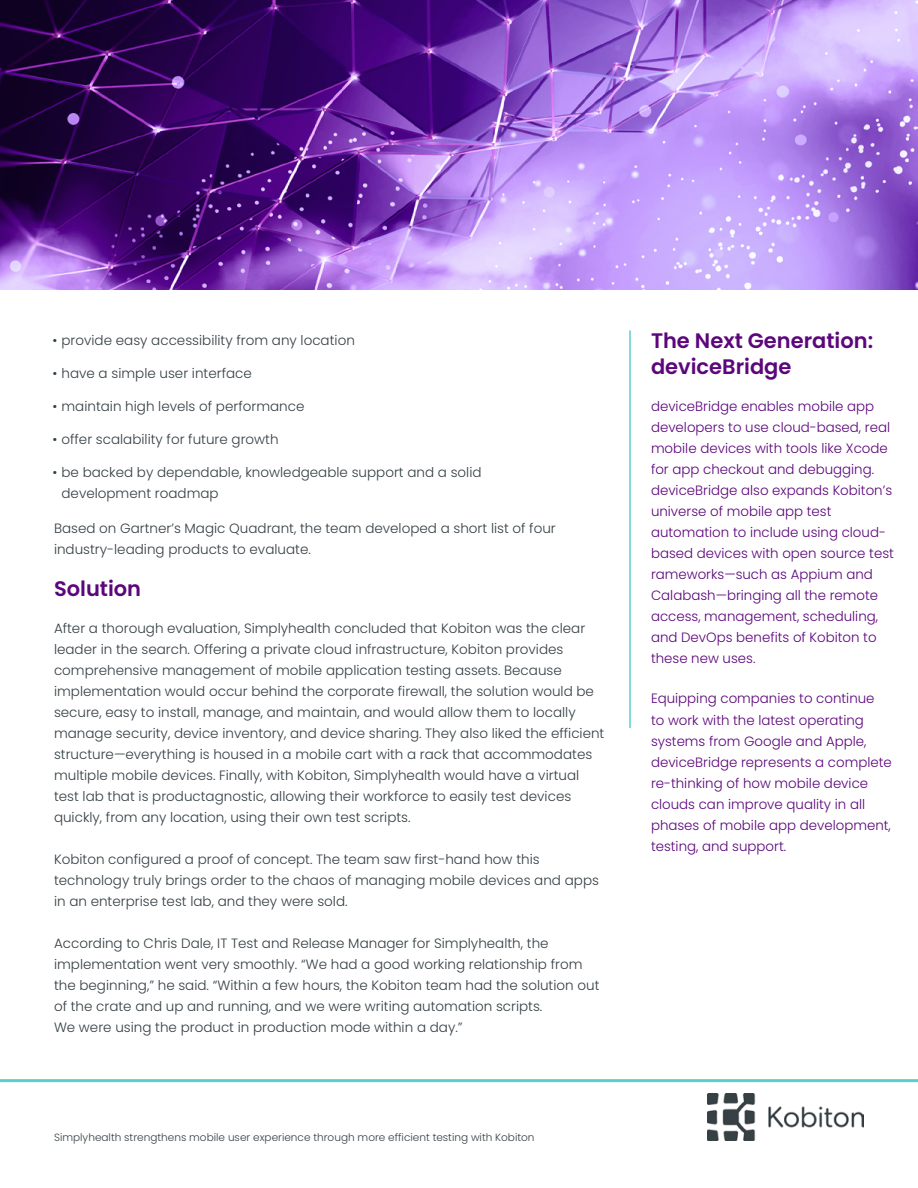
<style>
.page{position:relative;width:918px;height:1188px;background:#fff}
.page>*{position:absolute;margin:0;border:0;box-sizing:border-box;transform-origin:0 0}
.t1{font:600 21px/25.5px "Poppins";color:#5c067b}
.t2{font:300 13.5px/21px "Poppins";color:#343f44}
.t3{font:300 13.5px/21px "Poppins";color:#5c067b}
.t4{font:300 10.5px "Poppins";color:#343f44}
</style>
<div class="page">
<img style="left:0;top:0;width:918px;height:290px">
<hr style="left:0;top:1079px;width:918px;height:3px;background:#5dcdca">
<img style="left:708px;top:1094px;width:155px;height:47px">
<hr style="left:629px;top:330px;width:2px;height:398px;background:#5dcdca">
<p class="t2" style="left:52px;top:329px;width:304px">• provide easy accessibility from any location</p>
<p class="t2" style="left:52px;top:362px;width:201px">• have a simple user interface</p>
<p class="t2" style="left:52px;top:395px;width:253px">• maintain high levels of performance</p>
<p class="t2" style="left:52px;top:428px;width:228px">• offer scalability for future growth</p>
<p class="t2" style="left:62px;top:461px;width:422px;text-indent:-9px">• be backed by dependable, knowledgeable support and a solid development roadmap</p>
<p class="t2" style="left:54px;top:518px;width:503px">Based on Gartner’s Magic Quadrant, the team developed a short list of four industry-leading products to evaluate.</p>
<h1 class="t1" style="left:54px;top:576px;width:89px">Solution</h1>
<p class="t2" style="left:54px;top:618px;width:552px">After a thorough evaluation, Simplyhealth concluded that Kobiton was the clear leader in the search. Offering a private cloud infrastructure, Kobiton provides comprehensive management of mobile application testing assets. Because implementation would occur behind the corporate firewall, the solution would be secure, easy to install, manage, and maintain, and would allow them to locally manage security, device inventory, and device sharing. They also liked the efficient structure—everything is housed in a mobile cart with a rack that accommodates multiple mobile devices. Finally, with Kobiton, Simplyhealth would have a virtual test lab that is productagnostic, allowing their workforce to easily test devices quickly, from any location, using their own test scripts.</p>
<p class="t2" style="left:54px;top:849px;width:547px">Kobiton configured a proof of concept. The team saw first-hand how this technology truly brings order to the chaos of managing mobile devices and apps in an enterprise test lab, and they were sold.</p>
<p class="t2" style="left:54px;top:933px;width:547px">According to Chris Dale, IT Test and Release Manager for Simplyhealth, the implementation went very smoothly. “We had a good working relationship from the beginning,” he said. “Within a few hours, the Kobiton team had the solution out of the crate and up and running, and we were writing automation scripts.<br>We were using the product in production mode within a day.”</p>
<p class="t4" style="left:54px;top:1131px;width:482px">Simplyhealth strengthens mobile user experience through more efficient testing with Kobiton</p>
<h1 class="t1" style="left:651px;top:328px;width:224px">The Next Generation: deviceBridge</h1>
<p class="t3" style="left:651px;top:396px;width:244px">deviceBridge enables mobile app developers to use cloud-based, real mobile devices with tools like Xcode for app checkout and debugging. deviceBridge also expands Kobiton’s universe of mobile app test automation to include using cloud&shy;based devices with open source test rameworks—such as Appium and<br>Calabash—bringing all the remote access, management, scheduling, and DevOps benefits of Kobiton to these new uses.</p>
<p class="t3" style="left:651px;top:688px;width:242px">Equipping companies to continue<br>to work with the latest operating systems from Google and Apple, deviceBridge represents a complete re-thinking of how mobile device clouds can improve quality in all phases of mobile app development, testing, and support.</p>
</div>
